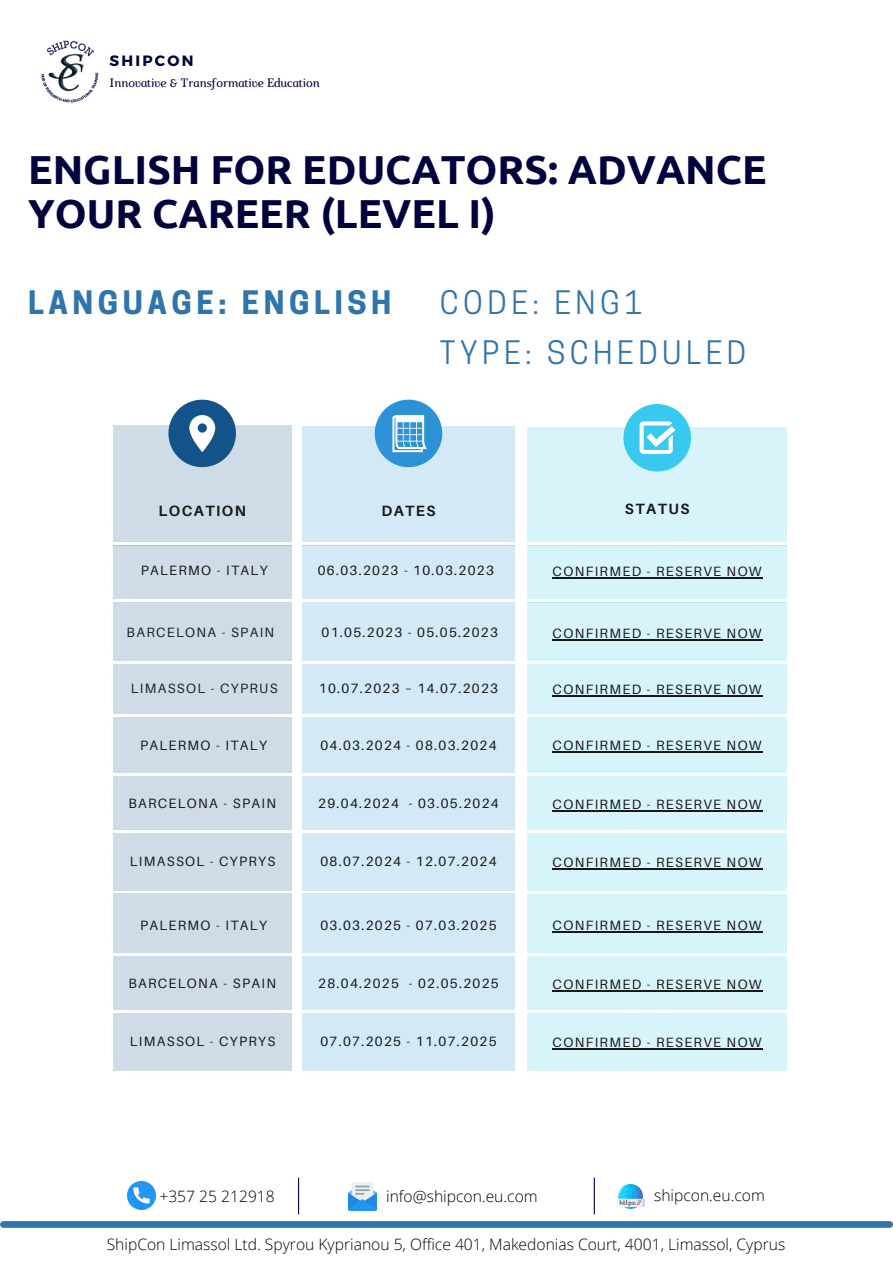
<style>
.page{position:relative;width:893px;height:1264px;background:#fff}
.page>*{position:absolute;margin:0;border:0;box-sizing:border-box;transform-origin:0 0}
.t1{font:700 40.5px/43.8px "Ubuntu";color:#00023e}
.t2{font:30.3px/50.6px "Cooper Hewitt";letter-spacing:.15em;color:#2f74ab}
.t3{font:700 30.3px "Cooper Hewitt";letter-spacing:.15em;color:#2f74ab}
.t4{font:300 15.6px "Open Sans";color:#000}
.t5{font:700 15px "Montserrat";letter-spacing:.15em;color:#00023e}
.t6{font:700 14.85px "Aileron";letter-spacing:.1em;color:#191919}
.t7{font:13.5px "Aileron";letter-spacing:.1em;color:#191919}
.t8{font:italic 12.15px "Marta";color:#00023e}
</style>
<div class="page">
<hr style="left:298px;top:1177px;width:1px;height:36px;background:#00023e">
<hr style="left:593px;top:1177px;width:2px;height:36px;background:#00023e">
<img style="left:128px;top:1181px;width:28px;height:28px">
<img style="left:348px;top:1182px;width:28px;height:28px">
<img style="left:618px;top:1184px;width:26px;height:25px">
<img style="left:41px;top:40px;width:58px;height:63px">
<div style="left:3px;top:1221px;width:886px;height:6px;background:#2f74ab"></div>
<div style="left:113px;top:425px;width:179px;height:120px;background:#cfdce7"></div>
<div style="left:302px;top:426px;width:212px;height:119px;background:#d4e9f6"></div>
<div style="left:527px;top:428px;width:260px;height:118px;background:#d7f4fb"></div>
<svg style="left:375px;top:399px;width:67px;height:68px"></svg>
<svg style="left:623px;top:404px;width:68px;height:67px"></svg>
<svg style="left:168px;top:399px;width:68px;height:68px"></svg>
<div style="left:113px;top:543px;width:179px;height:56px;background:#cfdce7"></div>
<div style="left:302px;top:544px;width:212px;height:56px;background:#d4e9f6"></div>
<div style="left:527px;top:543px;width:260px;height:59px;background:#d7f4fb"></div>
<hr style="left:0;top:542px;width:887px;height:3px;background:#fff">
<hr style="left:552px;top:577px;width:211px;height:1px;background:#191919">
<div style="left:113px;top:599px;width:179px;height:114px;background:#cfdce7"></div>
<div style="left:302px;top:600px;width:212px;height:112px;background:#d4e9f6"></div>
<div style="left:527px;top:602px;width:260px;height:111px;background:#d7f4fb"></div>
<hr style="left:0;top:599px;width:892px;height:2px;background:#fff">
<hr style="left:0;top:661px;width:892px;height:2px;background:#fff">
<hr style="left:552px;top:639px;width:211px;height:1px;background:#191919">
<hr style="left:552px;top:695px;width:211px;height:1px;background:#191919">
<div style="left:113px;top:713px;width:179px;height:180px;background:#cfdce7"></div>
<div style="left:302px;top:713px;width:212px;height:180px;background:#d4e9f6"></div>
<div style="left:527px;top:714px;width:260px;height:180px;background:#d7f4fb"></div>
<hr style="left:0;top:714px;width:887px;height:2px;background:#fff">
<hr style="left:0;top:830px;width:887px;height:2px;background:#fff">
<hr style="left:0;top:773px;width:887px;height:2px;background:#fff">
<hr style="left:0;top:891px;width:887px;height:2px;background:#fff">
<hr style="left:552px;top:868px;width:211px;height:1px;background:#191919">
<hr style="left:552px;top:751px;width:211px;height:1px;background:#191919">
<hr style="left:552px;top:810px;width:211px;height:1px;background:#191919">
<div style="left:113px;top:893px;width:179px;height:180px;background:#cfdce7"></div>
<div style="left:302px;top:893px;width:212px;height:180px;background:#d4e9f6"></div>
<div style="left:527px;top:894px;width:260px;height:179px;background:#d7f4fb"></div>
<hr style="left:0;top:1010px;width:887px;height:2px;background:#fff">
<hr style="left:0;top:953px;width:887px;height:2px;background:#fff">
<hr style="left:0;top:1071px;width:887px;height:2px;background:#fff">
<hr style="left:552px;top:1048px;width:211px;height:1px;background:#191919">
<hr style="left:552px;top:931px;width:211px;height:1px;background:#191919">
<hr style="left:552px;top:990px;width:211px;height:1px;background:#191919">
<p class="t5" style="left:109px;top:51px;width:86px">SHIPCON</p>
<p class="t8" style="left:109px;top:78px;width:212px">Innovative &amp; Transformative Education</p>
<h1 class="t1" style="left:28px;top:147px;width:740px">ENGLISH FOR EDUCATORS: ADVANCE<br>YOUR CAREER (LEVEL I)</h1>
<h2 class="t3" style="left:28px;top:291px;width:365px">LANGUAGE: ENGLISH</h2>
<h2 class="t2" style="left:440px;top:281px;width:308px">CODE: ENG1<br>TYPE: SCHEDULED</h2>
<p class="t6" style="left:158px;top:501px;width:89px">LOCATION</p>
<p class="t6" style="left:381px;top:501px;width:56px">DATES</p>
<p class="t6" style="left:625px;top:499px;width:66px">STATUS</p>
<p class="t7" style="left:141px;top:561px;width:128px">PALERMO - ITALY</p>
<p class="t7" style="left:318px;top:561px;width:178px">06.03.2023 - 10.03.2023</p>
<p class="t7" style="left:552px;top:562px;width:211px">CONFIRMED - RESERVE NOW</p>
<p class="t7" style="left:127px;top:624px;width:149px">BARCELONA - SPAIN</p>
<p class="t7" style="left:321px;top:624px;width:178px">01.05.2023 - 05.05.2023</p>
<p class="t7" style="left:552px;top:625px;width:211px">CONFIRMED - RESERVE NOW</p>
<p class="t7" style="left:131px;top:680px;width:148px">LIMASSOL - CYPRUS</p>
<p class="t7" style="left:319px;top:680px;width:181px">10.07.2023 – 14.07.2023</p>
<p class="t7" style="left:552px;top:681px;width:211px">CONFIRMED - RESERVE NOW</p>
<p class="t7" style="left:140px;top:736px;width:128px">PALERMO - ITALY</p>
<p class="t7" style="left:320px;top:737px;width:178px">04.03.2024 - 08.03.2024</p>
<p class="t7" style="left:552px;top:737px;width:211px">CONFIRMED - RESERVE NOW</p>
<p class="t7" style="left:128px;top:794px;width:149px">BARCELONA - SPAIN</p>
<p class="t7" style="left:318px;top:795px;width:182px">29.04.2024 - 03.05.2024</p>
<p class="t7" style="left:552px;top:796px;width:211px">CONFIRMED - RESERVE NOW</p>
<p class="t7" style="left:130px;top:853px;width:147px">LIMASSOL - CYPRYS</p>
<p class="t7" style="left:320px;top:853px;width:178px">08.07.2024 - 12.07.2024</p>
<p class="t7" style="left:552px;top:854px;width:211px">CONFIRMED - RESERVE NOW</p>
<p class="t7" style="left:140px;top:916px;width:128px">PALERMO - ITALY</p>
<p class="t7" style="left:320px;top:917px;width:178px">03.03.2025 - 07.03.2025</p>
<p class="t7" style="left:552px;top:917px;width:211px">CONFIRMED - RESERVE NOW</p>
<p class="t7" style="left:128px;top:974px;width:149px">BARCELONA - SPAIN</p>
<p class="t7" style="left:318px;top:975px;width:182px">28.04.2025 - 02.05.2025</p>
<p class="t7" style="left:552px;top:976px;width:211px">CONFIRMED - RESERVE NOW</p>
<p class="t7" style="left:130px;top:1032px;width:147px">LIMASSOL - CYPRYS</p>
<p class="t7" style="left:320px;top:1033px;width:178px">07.07.2025 - 11.07.2025</p>
<p class="t7" style="left:552px;top:1033px;width:211px">CONFIRMED - RESERVE NOW</p>
<p class="t4" style="left:159px;top:1185px;width:117px">+357 25 212918</p>
<p class="t4" style="left:386px;top:1185px;width:153px">info@shipcon.eu.com</p>
<p class="t4" style="left:654px;top:1184px;width:112px">shipcon.eu.com</p>
<p class="t4" style="left:107px;top:1233px;width:680px">ShipCon Limassol Ltd. Spyrou Kyprianou 5, Office 401, Makedonias Court, 4001, Limassol, Cyprus</p>
</div>
